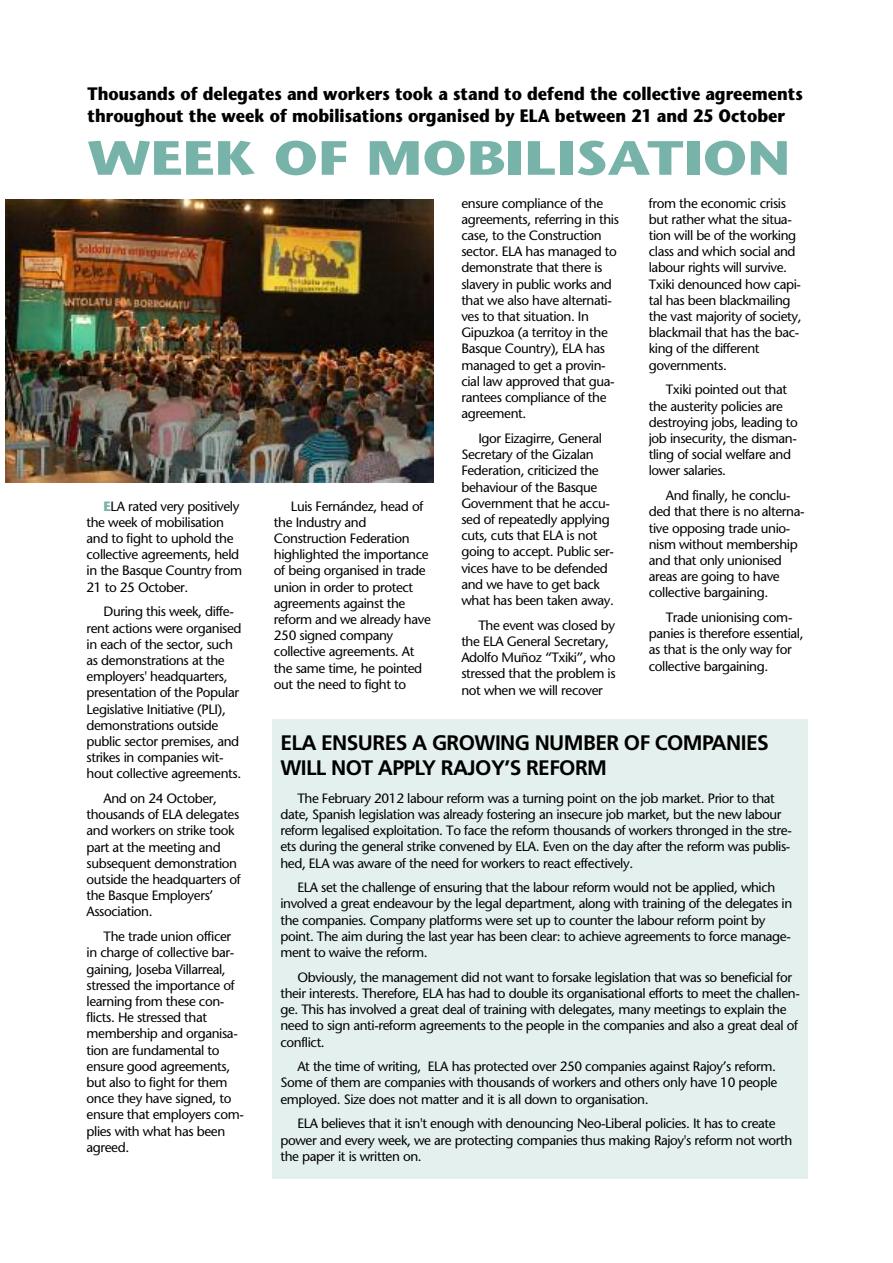
<style>
.page{position:relative;width:893px;height:1263px;background:#fff}
.page>*{position:absolute;margin:0;border:0;box-sizing:border-box;transform-origin:0 0}
.t1{font:700 48px "Stone Sans";color:#78b3aa;scale:1.2 1}
.t2{font:700 21px/25.2px "Frutiger";letter-spacing:-.03em;color:#000}
.t3{font:700 18px/21.6px "Stone Sans";color:#000;scale:.9 1}
.t4{font:13.5px/16.2px "Stone Sans";letter-spacing:-.03em;color:#000}
.s1{font-weight:700;color:#78b3aa}
</style>
<div class="page">
<img style="left:6px;top:199px;width:428px;height:284px">
<div style="left:273px;top:719px;width:535px;height:459px;background:#e4f0ee"></div>
<h3 class="t3" style="left:88px;top:85px;width:796px">Thousands of delegates and workers took a stand to defend the collective agreements throughout the week of mobilisations organised by ELA between 21 and 25 October</h3>
<h1 class="t1" style="left:88px;top:139px;width:587px">WEEK OF MOBILISATION</h1>
<p class="t4" style="left:87px;top:499px;width:157px;text-indent:17px"><span class="s1">E</span>LA rated very positively the week of mobilisation and to fight to uphold the collective agreements, held in the Basque Country from<br>21 to 25 October.</p>
<p class="t4" style="left:87px;top:605px;width:156px;text-indent:17px">During this week, diffe&shy;rent actions were organised in each of the sector, such as demonstrations at the employers' headquarters, presentation of the Popular<br>Legislative Initiative (PLI), demonstrations outside public sector premises, and strikes in companies wit&shy;hout collective agreements.</p>
<p class="t4" style="left:87px;top:792px;width:156px;text-indent:17px">And on 24 October, thousands of ELA delegates and workers on strike took part at the meeting and subsequent demonstration outside the headquarters of the Basque Employers’<br>Association.</p>
<p class="t4" style="left:87px;top:930px;width:159px;text-indent:17px">The trade union officer in charge of collective bar&shy;gaining, Joseba Villarreal, stressed the importance of learning from these con&shy;flicts. He stressed that membership and organisa&shy;tion are fundamental to ensure good agreements, but also to fight for them once they have signed, to ensure that employers com&shy;plies with what has been agreed.</p>
<p class="t4" style="left:274px;top:499px;width:158px;text-indent:17px">Luis Fernández, head of the Industry and<br>Construction Federation highlighted the importance of being organised in trade union in order to protect agreements against the reform and we already have<br>250 signed company collective agreements. At the same time, he pointed out the need to fight to</p>
<p class="t4" style="left:461px;top:196px;width:159px">ensure compliance of the agreements, referring in this case, to the Construction sector. ELA has managed to demonstrate that there is slavery in public works and that we also have alternati&shy;ves to that situation. In<br>Gipuzkoa (a territoy in the<br>Basque Country), ELA has managed to get a provin&shy;cial law approved that gua&shy;rantees compliance of the agreement.</p>
<p class="t4" style="left:461px;top:432px;width:154px;text-indent:17px">Igor Eizagirre, General<br>Secretary of the Gizalan<br>Federation, criticized the behaviour of the Basque<br>Government that he accu&shy;sed of repeatedly applying cuts, cuts that ELA is not going to accept. Public ser&shy;vices have to be defended and we have to get back what has been taken away.</p>
<p class="t4" style="left:461px;top:618px;width:156px;text-indent:17px">The event was closed by the ELA General Secretary,<br>Adolfo Muñoz “Txiki”, who stressed that the problem is not when we will recover</p>
<p class="t4" style="left:649px;top:196px;width:154px">from the economic crisis but rather what the situa&shy;tion will be of the working class and which social and labour rights will survive.<br>Txiki denounced how capi&shy;tal has been blackmailing the vast majority of society, blackmail that has the bac&shy;king of the different governments.</p>
<p class="t4" style="left:649px;top:383px;width:151px;text-indent:17px">Txiki pointed out that the austerity policies are destroying jobs, leading to job insecurity, the disman&shy;tling of social welfare and lower salaries.</p>
<p class="t4" style="left:649px;top:489px;width:157px;text-indent:17px">And finally, he conclu&shy;ded that there is no alterna&shy;tive opposing trade unio&shy;nism without membership and that only unionised areas are going to have collective bargaining.</p>
<p class="t4" style="left:649px;top:611px;width:156px;text-indent:17px">Trade unionising com&shy;panies is therefore essential, as that is the only way for collective bargaining.</p>
<h2 class="t2" style="left:280px;top:731px;width:490px">ELA ENSURES A GROWING NUMBER OF COMPANIES<br>WILL NOT APPLY RAJOY’S REFORM</h2>
<p class="t4" style="left:280px;top:791px;width:513px;text-indent:17px">The February 2012 labour reform was a turning point on the job market. Prior to that date, Spanish legislation was already fostering an insecure job market, but the new labour reform legalised exploitation. To face the reform thousands of workers thronged in the stre&shy;ets during the general strike convened by ELA. Even on the day after the reform was publis&shy;hed, ELA was aware of the need for workers to react effectively.</p>
<p class="t4" style="left:280px;top:881px;width:513px;text-indent:17px">ELA set the challenge of ensuring that the labour reform would not be applied, which involved a great endeavour by the legal department, along with training of the delegates in the companies. Company platforms were set up to counter the labour reform point by point. The aim during the last year has been clear: to achieve agreements to force manage&shy;ment to waive the reform.</p>
<p class="t4" style="left:280px;top:970px;width:521px;text-indent:17px">Obviously, the management did not want to forsake legislation that was so beneficial for their interests. Therefore, ELA has had to double its organisational efforts to meet the challen&shy;ge. This has involved a great deal of training with delegates, many meetings to explain the need to sign anti-reform agreements to the people in the companies and also a great deal of conflict.</p>
<p class="t4" style="left:280px;top:1060px;width:498px;text-align:justify;text-indent:17px">At the time of writing, ELA has protected over 250 companies against Rajoy’s reform.<br>Some of them are companies with thousands of workers and others only have 10 people employed. Size does not matter and it is all down to organisation.</p>
<p class="t4" style="left:280px;top:1117px;width:513px;text-indent:17px">ELA believes that it isn't enough with denouncing Neo-Liberal policies. It has to create power and every week, we are protecting companies thus making Rajoy's reform not worth the paper it is written on.</p>
</div>
